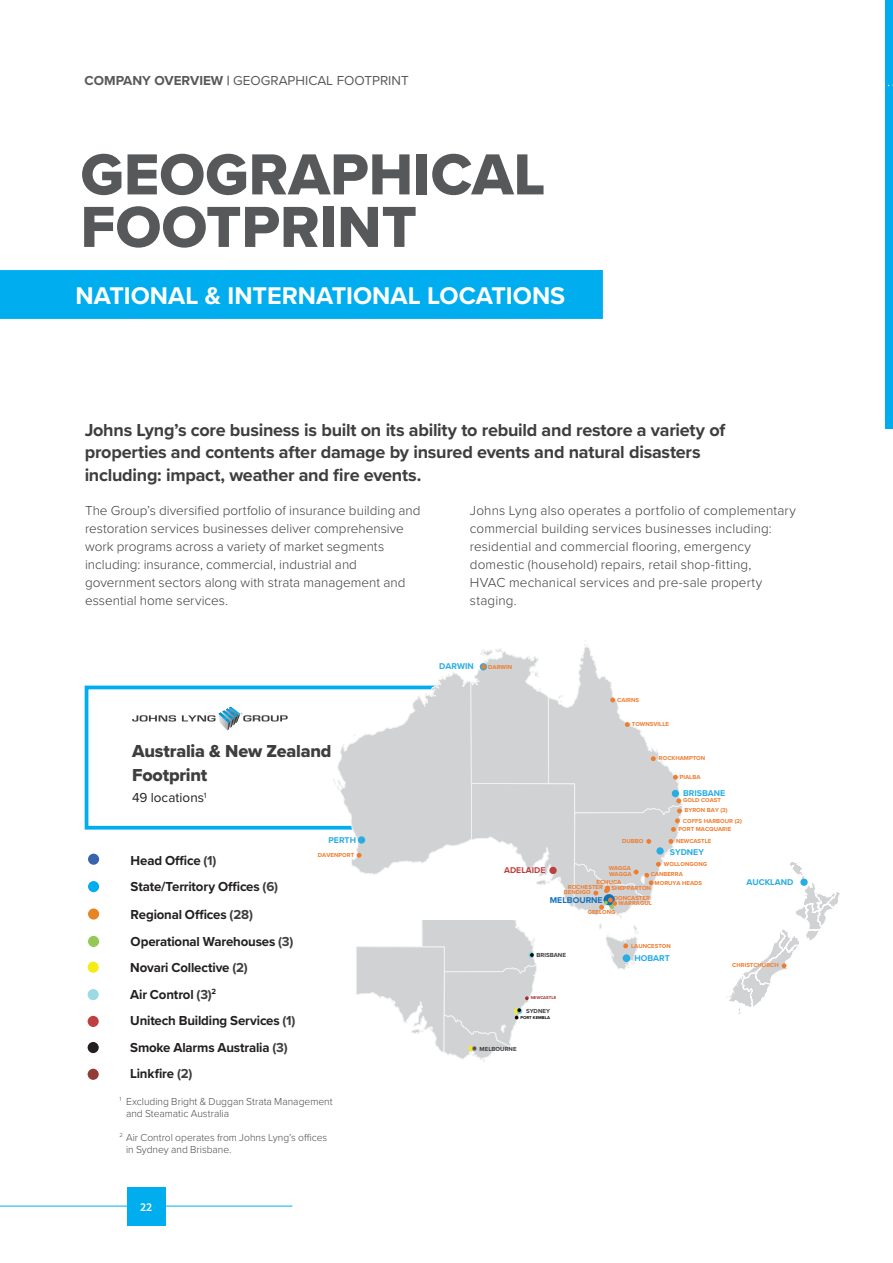
<style>
.page{position:relative;width:893px;height:1263px;background:#fff}
.page>*{position:absolute;margin:0;border:0;box-sizing:border-box;transform-origin:0 0}
.t1{font:60px/52.5px "Proxima Nova Extrabld";color:#57585a}
.t2{font:700 25.05px "Proxima Nova";color:#fff}
.t3{font:700 18px/22.5px "Proxima Nova";letter-spacing:-.015em;color:#3e3e3f}
.t4{font:18px/24px "Proxima Nova Extrabld";letter-spacing:-.015em;color:#3e3e3f}
.t5{font:300 13.5px/18px "Proxima Nova";letter-spacing:.005em;color:#3e3e3f}
.t6{font:700 13.5px/26.7px "Proxima Nova";letter-spacing:-.01em;color:#231f20}
.t7{font:13.5px "Proxima Nova";color:#57585a}
.t8{font:13.5px "Proxima Nova";color:#231f20}
.t9{font:600 12px "Source Sans Pro";color:#fff}
.t10{font:300 10.5px/12px "Proxima Nova";color:#4b4c4d}
.t11{font:700 8.7px "Proxima Nova";color:#27ade3}
.t12{font:700 8.7px "Proxima Nova";color:#1070b9}
.t13{font:700 8.7px "Proxima Nova";color:#be3f40}
.t14{font:700 6.15px "Proxima Nova";color:#3e3e3f}
.t15{font:700 6px/5.7px "Proxima Nova";letter-spacing:.005em;color:#ee7d2f}
.t16{font:700 4.35px "Proxima Nova";color:#040503}
.t17{font:700 4.35px "Proxima Nova";color:#9e3132}
.s1{font-weight:700}
.s2{color:#3e3e3f}
</style>
<div class="page">
<div style="left:85px;top:686px;width:417px;height:144px;border:4px solid #00aeef"></div>
<div style="left:0;top:270px;width:603px;height:49px;background:#00aeef"></div>
<svg style="left:132px;top:715px;width:44px;height:6px"></svg>
<svg style="left:182px;top:707px;width:106px;height:23px"></svg>
<div style="left:85px;top:851px;width:17px;height:17px;background:#3a63ae;border-radius:50%"></div>
<div style="left:82px;top:848px;width:23px;height:23px;border:6px solid #fff;border-radius:50%"></div>
<div style="left:85px;top:878px;width:17px;height:17px;background:#00aeef;border-radius:50%"></div>
<div style="left:82px;top:875px;width:23px;height:23px;border:6px solid #fff;border-radius:50%"></div>
<div style="left:85px;top:905px;width:17px;height:18px;background:#e78523;border-radius:50%"></div>
<div style="left:82px;top:902px;width:23px;height:24px;border:6px solid #fff;border-radius:50%"></div>
<div style="left:85px;top:933px;width:17px;height:17px;background:#94ca53;border-radius:50%"></div>
<div style="left:82px;top:930px;width:23px;height:23px;border:6px solid #fff;border-radius:50%"></div>
<div style="left:85px;top:959px;width:17px;height:17px;background:#f4ec17;border-radius:50%"></div>
<div style="left:82px;top:956px;width:23px;height:23px;border:6px solid #fff;border-radius:50%"></div>
<div style="left:85px;top:986px;width:17px;height:17px;background:#9cd9e6;border-radius:50%"></div>
<div style="left:82px;top:983px;width:23px;height:23px;border:6px solid #fff;border-radius:50%"></div>
<div style="left:886px;top:0;width:7px;height:429px;background:#00aeef"></div>
<div style="left:85px;top:1013px;width:17px;height:17px;background:#bf4040;border-radius:50%"></div>
<div style="left:82px;top:1010px;width:23px;height:23px;border:6px solid #fff;border-radius:50%"></div>
<svg style="left:726px;top:862px;width:114px;height:152px"></svg>
<svg style="left:333px;top:640px;width:350px;height:422px"></svg>
<div style="left:800px;top:878px;width:8px;height:8px;background:#27ade3;border-radius:50%"></div>
<div style="left:85px;top:1039px;width:17px;height:17px;background:#231f20;border-radius:50%"></div>
<div style="left:82px;top:1036px;width:23px;height:23px;border:6px solid #fff;border-radius:50%"></div>
<div style="left:85px;top:1066px;width:17px;height:17px;background:#933c35;border-radius:50%"></div>
<div style="left:82px;top:1063px;width:23px;height:23px;border:6px solid #fff;border-radius:50%"></div>
<hr style="left:0;top:1206px;width:292px;height:1px;background:#00aeef">
<div style="left:127px;top:1187px;width:38px;height:38px;background:#00aeef"></div>
<p class="t7" style="left:85px;top:71px;width:326px"><span class="s1">COMPANY OVERVIEW |</span> GEOGRAPHICAL FOOTPRINT</p>
<h1 class="t1" style="left:81px;top:147px;width:466px">GEOGRAPHICAL<br>FOOTPRINT</h1>
<h2 class="t2" style="left:76px;top:277px;width:491px">NATIONAL &amp; INTERNATIONAL LOCATIONS</h2>
<h3 class="t3" style="left:85px;top:418px;width:642px">Johns Lyng’s core business is built on its ability to rebuild and restore a variety of properties and contents after damage by insured events and natural disasters including: impact, weather and fire events.</h3>
<p class="t5" style="left:85px;top:500px;width:337px">The Group’s diversified portfolio of insurance building and restoration services businesses deliver comprehensive work programs across a variety of market segments including: insurance, commercial, industrial and government sectors along with strata management and essential home services.</p>
<p class="t5" style="left:470px;top:500px;width:328px">Johns Lyng also operates a portfolio of complementary commercial building services businesses including: residential and commercial flooring, emergency domestic (household) repairs, retail shop-fitting,<br>HVAC mechanical services and pre-sale property staging.</p>
<h3 class="t4" style="left:132px;top:739px;width:201px">Australia &amp; New Zealand<br>Footprint</h3>
<p class="t8" style="left:132px;top:787px;width:76px">49 locations<sup>1</sup></p>
<p class="t6" style="left:131px;top:847px;width:149px;line-height:25.7px">Head Office <span class="s2">(1)<br></span>State/Territory Offices <span class="s2">(6)</span></p>
<p class="t6" style="left:130px;top:900px;width:165px">Regional Offices <span class="s2">(28)<br></span>Operational Warehouses <span class="s2">(3)<br></span>Novari Collective <span class="s2">(2)<br></span>Air Control <span class="s2">(3)</span><sup>2</sup></p>
<p class="t6" style="left:130px;top:1007px;width:167px">Unitech Building Services <span class="s2">(1)</span></p>
<p class="t6" style="left:130px;top:1033px;width:159px">Smoke Alarms Australia <span class="s2">(3)<br></span>Linkfire <span class="s2">(2)</span></p>
<p class="t11" style="left:329px;top:834px;width:29px">PERTH</p>
<p class="t15" style="left:318px;top:852px;width:38px">DAVENPORT</p>
<p class="t10" style="left:126px;top:1095px;width:208px;text-indent:-6px"><sup>1</sup> Excluding Bright &amp; Duggan Strata Management and Steamatic Australia</p>
<p class="t10" style="left:126px;top:1131px;width:203px;text-indent:-6px"><sup>2</sup> Air Control operates from Johns Lyng’s offices in Sydney and Brisbane.</p>
<p class="t9" style="left:140px;top:1199px;width:14px">22</p>
<p class="t11" style="left:439px;top:660px;width:36px">DARWIN</p>
<p class="t15" style="left:488px;top:664px;width:25px">DARWIN</p>
<p class="t13" style="left:504px;top:864px;width:43px">ADELAIDE</p>
<p class="t15" style="left:617px;top:697px;width:23px">CAIRNS</p>
<p class="t15" style="left:632px;top:721px;width:39px">TOWNSVILLE</p>
<p class="t15" style="left:659px;top:755px;width:48px">ROCKHAMPTON</p>
<p class="t15" style="left:680px;top:774px;width:22px">PIALBA</p>
<p class="t11" style="left:683px;top:786px;width:44px">BRISBANE</p>
<p class="t15" style="left:683px;top:797px;width:39px">GOLD COAST</p>
<p class="t15" style="left:684px;top:807px;width:45px">BYRON BAY (3)</p>
<p class="t15" style="left:683px;top:817px;width:60px">COFFS HARBOUR (2)</p>
<p class="t15" style="left:678px;top:826px;width:54px">PORT MACQUARIE</p>
<p class="t15" style="left:622px;top:838px;width:23px">DUBBO</p>
<p class="t15" style="left:676px;top:838px;width:37px">NEWCASTLE</p>
<p class="t15" style="left:609px;top:865px;width:24px">WAGGA<br>WAGGA</p>
<p class="t11" style="left:670px;top:846px;width:36px">SYDNEY</p>
<p class="t15" style="left:664px;top:861px;width:45px">WOLLONGONG</p>
<p class="t15" style="left:651px;top:871px;width:34px">CANBERRA</p>
<p class="t15" style="left:597px;top:878px;width:26px">ECHUCA</p>
<p class="t15" style="left:655px;top:880px;width:49px">MORUYA HEADS</p>
<p class="t15" style="left:568px;top:884px;width:37px">ROCHESTER</p>
<p class="t15" style="left:611px;top:885px;width:41px">SHEPPARTON</p>
<p class="t15" style="left:564px;top:889px;width:28px">BENDIGO</p>
<p class="t15" style="left:614px;top:895px;width:38px">DONCASTER</p>
<p class="t12" style="left:550px;top:893px;width:54px">MELBOURNE</p>
<p class="t15" style="left:618px;top:900px;width:35px">WARRAGUL</p>
<p class="t14" style="left:536px;top:951px;width:31px">BRISBANE</p>
<p class="t17" style="left:531px;top:995px;width:27px">NEWCASTLE</p>
<p class="t16" style="left:520px;top:1015px;width:31px">PORT KEMBLA</p>
<p class="t14" style="left:526px;top:1007px;width:25px">SYDNEY</p>
<p class="t15" style="left:588px;top:909px;width:29px">GEELONG</p>
<p class="t15" style="left:631px;top:943px;width:41px">LAUNCESTON</p>
<p class="t11" style="left:634px;top:951px;width:37px">HOBART</p>
<p class="t11" style="left:746px;top:875px;width:48px">AUCKLAND</p>
<p class="t15" style="left:732px;top:962px;width:48px">CHRISTCHURCH</p>
<p class="t14" style="left:480px;top:1044px;width:39px">MELBOURNE</p>
</div>
